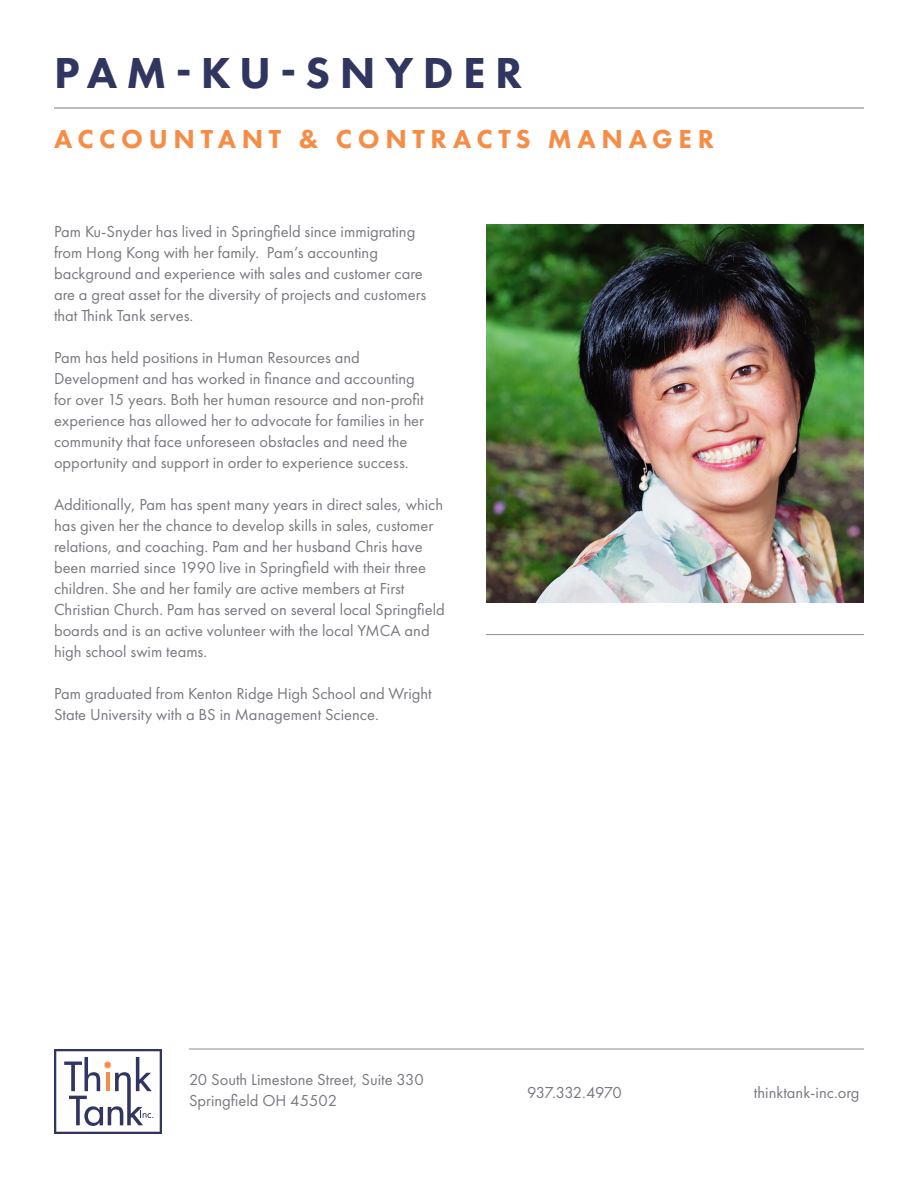
<style>
.page{position:relative;width:918px;height:1188px;background:#fff}
.page>*{position:absolute;margin:0;border:0;box-sizing:border-box;transform-origin:0 0}
.O_-_Subheader{font:800 45px "Futura PT";letter-spacing:.21em;color:#313660}
.O_-_Subheader-2{font:800 27px "Futura PT";letter-spacing:.21em;color:#f68c45}
.Body_Copy{font:16.5px/21px "Futura PT";color:#777a80}
.Body_Copy-2{font:16.5px "Futura PT";letter-spacing:-.05em;color:#777a80}
</style>
<div class="page">
<svg style="left:54px;top:1049px;width:108px;height:85px"></svg>
<hr style="left:189px;top:1049px;width:675px;height:1px;background:#928e8d">
<hr style="left:486px;top:634px;width:378px;height:1px;background:#928e8d">
<hr style="left:54px;top:108px;width:810px;height:1px;background:#777a80">
<img style="left:486px;top:225px;width:378px;height:378px">
<p class="O_-_Subheader" style="left:54px;top:45px;width:470px">PAM-KU-SNYDER</p>
<p class="O_-_Subheader-2" style="left:54px;top:122px;width:661px">ACCOUNTANT &amp; CONTRACTS MANAGER</p>
<p class="Body_Copy" style="left:54px;top:221px;width:374px">Pam Ku-Snyder has lived in Springfield since immigrating from Hong Kong with her family. Pam’s accounting background and experience with sales and customer care are a great asset for the diversity of projects and customers that Think Tank serves.</p>
<p class="Body_Copy" style="left:54px;top:347px;width:372px">Pam has held positions in Human Resources and Development and has worked in finance and accounting for over 15 years. Both her human resource and non-profit experience has allowed her to advocate for families in her community that face unforeseen obstacles and need the opportunity and support in order to experience success.</p>
<p class="Body_Copy" style="left:54px;top:494px;width:392px">Additionally, Pam has spent many years in direct sales, which has given her the chance to develop skills in sales, customer relations, and coaching. Pam and her husband Chris have been married since 1990 live in Springfield with their three children. She and her family are active members at First Christian Church. Pam has served on several local Springfield boards and is an active volunteer with the local YMCA and high school swim teams.</p>
<p class="Body_Copy" style="left:54px;top:683px;width:379px">Pam graduated from Kenton Ridge High School and Wright<br>State University with a BS in Management Science.</p>
<p class="Body_Copy" style="left:189px;top:1069px;width:236px">20 South Limestone Street, Suite 330</p>
<p class="Body_Copy" style="left:189px;top:1090px;width:150px">Springfield OH 45502</p>
<p class="Body_Copy-2" style="left:527px;top:1083px;width:96px">937.332.4970</p>
<p class="Body_Copy" style="left:754px;top:1082px;width:107px">thinktank-inc.org</p>
</div>
